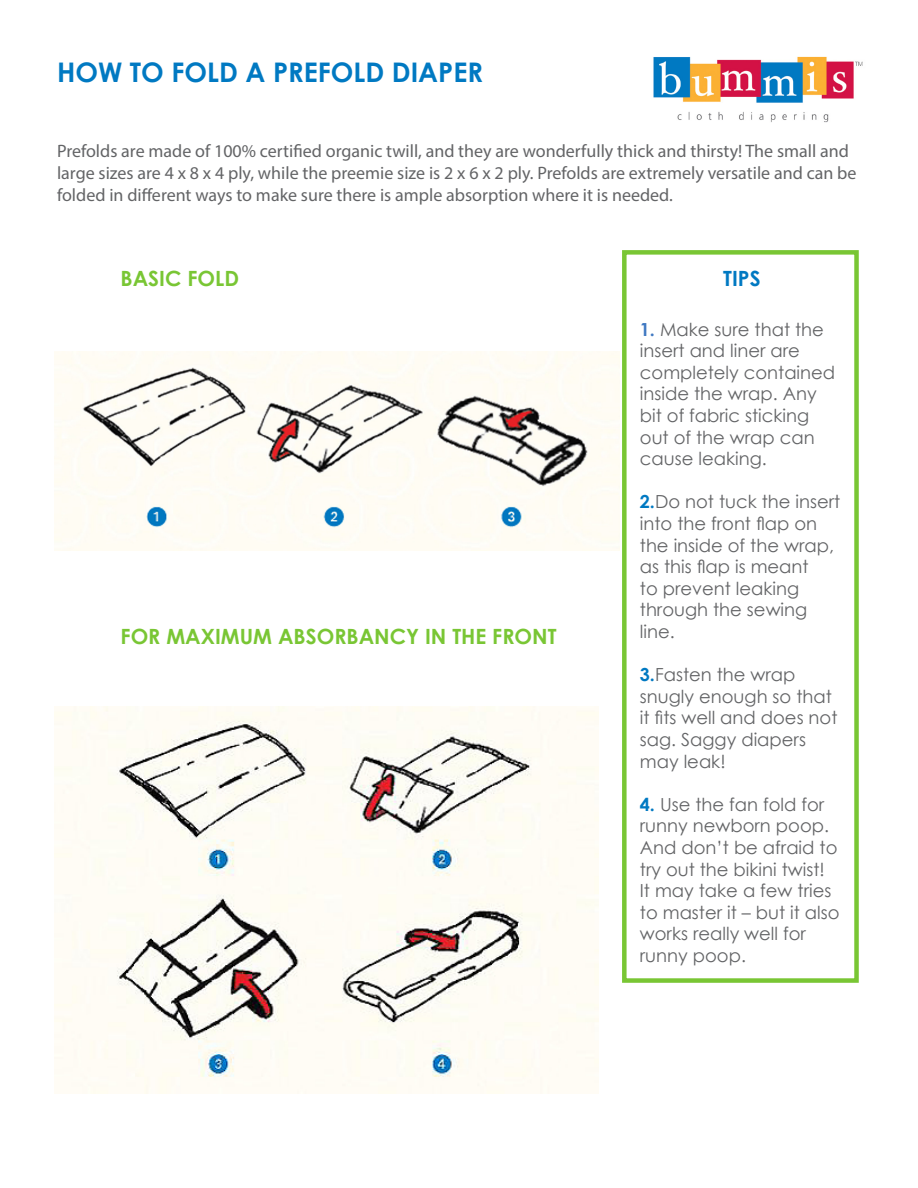
<style>
.page{position:relative;width:918px;height:1188px;background:#fff}
.page>*{position:absolute;margin:0;border:0;box-sizing:border-box;transform-origin:0 0}
.t1{font:700 27px "Century Gothic";color:#0079c2}
.t2{font:700 21px "Century Gothic";color:#79c634}
.t3{font:700 21px "Century Gothic";color:#0079c2}
.t4{font:18px/21.6px "Century Gothic";color:#636466}
.t5{font:18px/21.6px "Myriad Pro";color:#636466}
.s1{font-weight:700;color:#4079c2}
.s2{font-weight:700;color:#0079c2}
</style>
<div class="page">
<img style="left:653px;top:56px;width:210px;height:67px">
<img style="left:54px;top:351px;width:565px;height:199px">
<img style="left:54px;top:706px;width:544px;height:388px">
<div style="left:622px;top:250px;width:237px;height:733px;border:4px solid #79c634"></div>
<h1 class="t1" style="left:57px;top:51px;width:428px">HOW TO FOLD A PREFOLD DIAPER</h1>
<p class="t5" style="left:57px;top:140px;width:801px">Prefolds are made of 100% certified organic twill, and they are wonderfully thick and thirsty! The small and large sizes are 4 x 8 x 4 ply, while the preemie size is 2 x 6 x 2 ply. Prefolds are extremely versatile and can be folded in different ways to make sure there is ample absorption where it is needed.</p>
<p class="t2" style="left:121px;top:262px;width:120px">BASIC FOLD</p>
<p class="t2" style="left:121px;top:621px;width:437px">FOR MAXIMUM ABSORBANCY IN THE FRONT</p>
<p class="t3" style="left:723px;top:262px;width:39px">TIPS</p>
<p class="t4" style="left:640px;top:318px;width:197px"><span class="s1">1.</span> Make sure that the insert and liner are completely contained inside the wrap. Any bit of fabric sticking out of the wrap can cause leaking.</p>
<p class="t4" style="left:640px;top:491px;width:202px"><span class="s2">2.</span>Do not tuck the insert into the front flap on the inside of the wrap, as this flap is meant<br>to prevent leaking through the sewing line.</p>
<p class="t4" style="left:640px;top:664px;width:199px"><span class="s2">3.</span>Fasten the wrap snugly enough so that it fits well and does not sag. Saggy diapers may leak!</p>
<p class="t4" style="left:640px;top:793px;width:201px"><span class="s2">4.</span> Use the fan fold for runny newborn poop.<br>And don’t be afraid to try out the bikini twist!<br>It may take a few tries to master it – but it also works really well for runny poop.</p>
</div>
